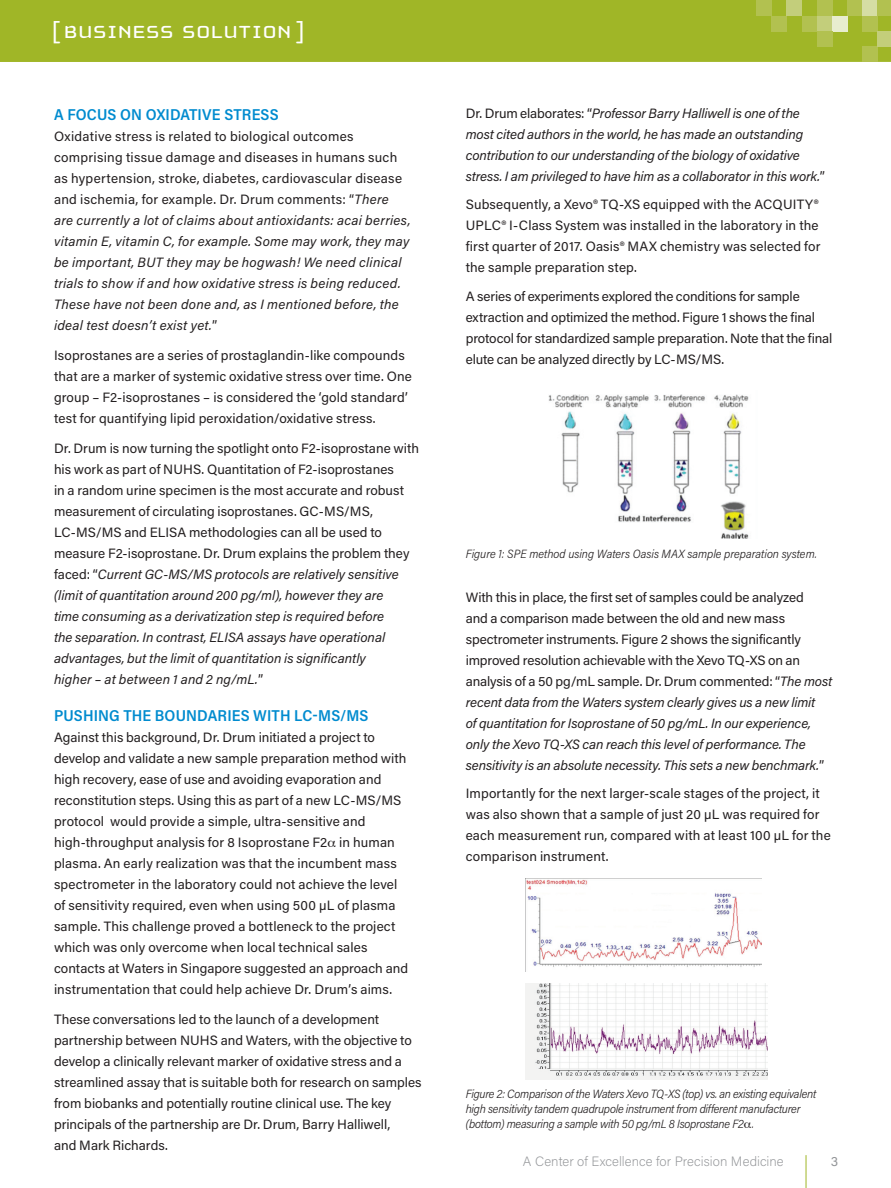
<style>
.page{position:relative;width:891px;height:1188px;background:#fff}
.page>*{position:absolute;margin:0;border:0;box-sizing:border-box;transform-origin:0 0}
.t1{font:25.5px "Cholla Unicase";letter-spacing:.015em;color:#fff;scale:1.1 1}
.t2{font:600 15.75px "Acumin Pro Semi Cond";letter-spacing:.01em;color:#008bcf}
.t3{font:13.5px/21px "Acumin Pro";letter-spacing:.005em;color:#231f20}
.t4{font:italic 13.5px/21px "Acumin Pro";letter-spacing:.015em;color:#231f20}
.t5{font:italic 13.5px/21px "Acumin Pro";letter-spacing:-.01em;color:#231f20}
.t6{font:200 13.5px "Acumin Pro";letter-spacing:.005em;color:#939598}
.t7{font:13.5px "Acumin Pro";color:#939598}
.t8{font:italic 300 12px/15px "Acumin Pro Semi Cond";letter-spacing:-.02em;color:#231f20}
.t9{font:italic 300 12px "Acumin Pro Semi Cond";color:#231f20}
.s1{font-style:normal}
.s2{font-style:italic}
</style>
<div class="page">
<div style="left:0;top:0;width:891px;height:62px;background:#a0b627"></div>
<div style="left:756px;top:0;width:15px;height:16px;background:#b2c150"></div>
<div style="left:862px;top:47px;width:15px;height:15px;background:#b2c150"></div>
<div style="left:771px;top:16px;width:16px;height:15px;background:#b2c150"></div>
<div style="left:787px;top:0;width:15px;height:16px;background:#c3ce7b"></div>
<div style="left:802px;top:16px;width:15px;height:15px;background:#b2c150"></div>
<div style="left:817px;top:16px;width:15px;height:15px;background:#c3ce7b"></div>
<div style="left:832px;top:16px;width:16px;height:15px;background:#e8edcf"></div>
<div style="left:817px;top:0;width:15px;height:16px;background:#b2c150"></div>
<div style="left:817px;top:31px;width:15px;height:16px;background:#b2c150"></div>
<div style="left:862px;top:0;width:15px;height:16px;background:#d5dda4"></div>
<div style="left:848px;top:0;width:14px;height:16px;background:#b2c150"></div>
<div style="left:877px;top:0;width:14px;height:16px;background:#b2c150"></div>
<div style="left:862px;top:16px;width:15px;height:15px;background:#b2c150"></div>
<div style="left:877px;top:31px;width:14px;height:16px;background:#c3ce7b"></div>
<hr style="left:806px;top:1155px;width:1px;height:33px;background:#a0b627">
<img style="left:548px;top:394px;width:201px;height:144px">
<img style="left:525px;top:879px;width:237px;height:92px">
<img style="left:525px;top:984px;width:243px;height:95px">
<h1 class="t1" style="left:52px;top:19px;width:232px">[ BUSINESS SOLUTION ]</h1>
<p class="t2" style="left:54px;top:103px;width:226px">A FOCUS ON OXIDATIVE STRESS</p>
<p class="t4" style="left:54px;top:125px;width:358px"><span class="s1">Oxidative stress is related to biological outcomes comprising tissue damage and diseases in humans such as hypertension, stroke, diabetes, cardiovascular disease and ischemia, for example. Dr. Drum comments: “</span>There are currently a lot of claims about antioxidants: acai berries, vitamin E, vitamin C, for example. Some may work, they may be important, BUT they may be hogwash! We need clinical trials to show if and how oxidative stress is being reduced.<br>These have not been done and, as I mentioned before, the ideal test doesn’t exist yet.<span class="s1">”</span></p>
<p class="t3" style="left:54px;top:344px;width:360px">Isoprostanes are a series of prostaglandin-like compounds that are a marker of systemic oxidative stress over time. One group – F2-isoprostanes – is considered the ‘gold standard’ test for quantifying lipid peroxidation/oxidative stress.</p>
<p class="t3" style="left:54px;top:437px;width:367px">Dr. Drum is now turning the spotlight onto F2-isoprostane with his work as part of NUHS. Quantitation of F2-isoprostanes<br>in a random urine specimen is the most accurate and robust measurement of circulating isoprostanes. GC-MS/MS, LC-MS/MS and ELISA methodologies can all be used to measure F2-isoprostane. Dr. Drum explains the problem they faced: “<span class="s2">Current GC-MS/MS protocols are relatively sensitive (limit of quantitation around 200 pg/ml), however they are<br>time consuming as a derivatization step is required before<br>the separation. In contrast, ELISA assays have operational advantages, but the limit of quantitation is significantly<br>higher – at between 1 and 2 ng/mL.</span>”</p>
<p class="t2" style="left:54px;top:705px;width:316px">PUSHING THE BOUNDARIES WITH LC-MS/MS</p>
<p class="t3" style="left:54px;top:726px;width:356px">Against this background, Dr. Drum initiated a project to develop and validate a new sample preparation method with high recovery, ease of use and avoiding evaporation and reconstitution steps. Using this as part of a new LC-MS/MS protocol would provide a simple, ultra-sensitive and high-throughput analysis for 8 Isoprostane F2 in human plasma. An early realization was that the incumbent mass spectrometer in the laboratory could not achieve the level of sensitivity required, even when using 500 µL of plasma sample. This challenge proved a bottleneck to the project which was only overcome when local technical sales contacts at Waters in Singapore suggested an approach and instrumentation that could help achieve Dr. Drum’s aims.</p>
<p class="t3" style="left:54px;top:1008px;width:369px">These conversations led to the launch of a development partnership between NUHS and Waters, with the objective to develop a clinically relevant marker of oxidative stress and a streamlined assay that is suitable both for research on samples from biobanks and potentially routine clinical use. The key principals of the partnership are Dr. Drum, Barry Halliwell,<br>and Mark Richards.</p>
<p class="t5" style="left:466px;top:102px;width:361px"><span class="s1">Dr. Drum elaborates: “</span>Professor Barry Halliwell is one of the most cited authors in the world, he has made an outstanding contribution to our understanding of the biology of oxidative stress. I am privileged to have him as a collaborator in this work.<span class="s1">”</span></p>
<p class="t3" style="left:466px;top:194px;width:356px">Subsequently, a Xevo® TQ-XS equipped with the ACQUITY® UPLC® I-Class System was installed in the laboratory in the first quarter of 2017. Oasis® MAX chemistry was selected for the sample preparation step.</p>
<p class="t3" style="left:466px;top:285px;width:368px">A series of experiments explored the conditions for sample extraction and optimized the method. Figure 1 shows the final protocol for standardized sample preparation. Note that the final elute can be analyzed directly by LC-MS/MS.</p>
<p class="t9" style="left:466px;top:546px;width:353px">Figure 1: SPE method using Waters Oasis MAX sample preparation system.</p>
<p class="t3" style="left:466px;top:586px;width:368px">With this in place, the first set of samples could be analyzed<br>and a comparison made between the old and new mass spectrometer instruments. Figure 2 shows the significantly improved resolution achievable with the Xevo TQ-XS on an analysis of a 50 pg/mL sample. Dr. Drum commented: “<span class="s2">The most recent data from the Waters system clearly gives us a new limit<br>of quantitation for Isoprostane of 50 pg/mL. In our experience, only the Xevo TQ-XS can reach this level of performance. The sensitivity is an absolute necessity. This sets a new benchmark.</span>”</p>
<p class="t3" style="left:466px;top:782px;width:367px">Importantly for the next larger-scale stages of the project, it was also shown that a sample of just 20 µL was required for each measurement run, compared with at least 100 µL for the comparison instrument.</p>
<p class="t8" style="left:466px;top:1086px;width:352px">Figure 2: Comparison of the Waters Xevo TQ-XS (top) vs. an existing equivalent high sensitivity tandem quadrupole instrument from different manufacturer (bottom) measuring a sample with 50 pg/mL 8 Isoprostane F2 .</p>
<p class="t6" style="left:523px;top:1152px;width:262px">A Center of Excellence for Precision Medicine</p>
<p class="t7" style="left:831px;top:1151px;width:9px">3</p>
</div>
